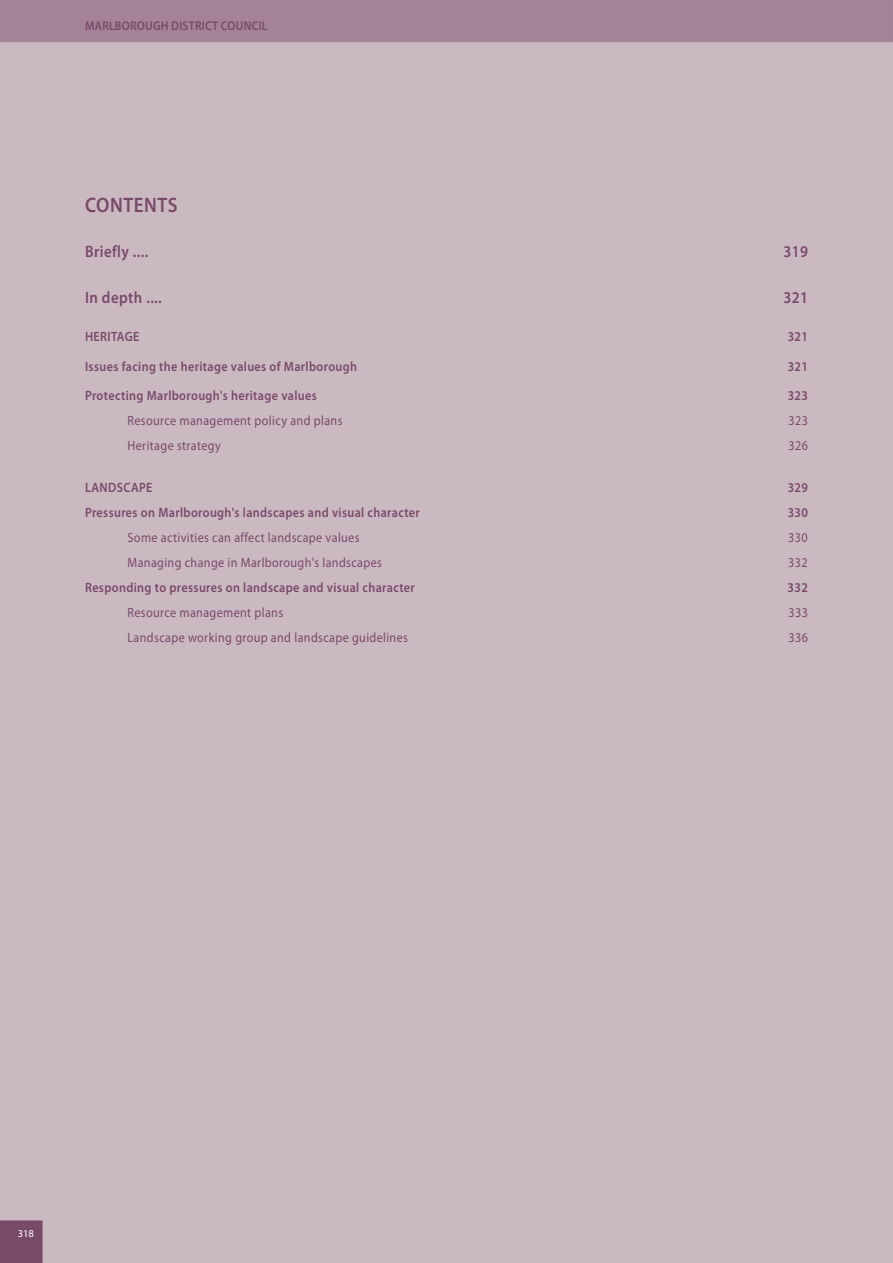
<style>
.page{position:relative;width:893px;height:1263px;background:#fff}
.page>*{position:absolute;margin:0;border:0;box-sizing:border-box;transform-origin:0 0}
.t1{font:600 21px "Myriad Pro";color:#79496a;scale:.9 1}
.t2{font:600 16.5px "Myriad Pro";letter-spacing:.03em;color:#79496a;scale:.9 1}
.t3{font:600 13.5px "Myriad Pro";letter-spacing:.03em;color:#79496a;scale:.9 1}
.t4{font:13.5px "Myriad Pro";letter-spacing:.03em;color:#79496a;scale:.9 1}
.t5{font:600 12.75px "Myriad Pro";letter-spacing:.02em;color:#79496a;scale:.9 1}
.t6{font:10.5px "Myriad Pro";color:#fff}
</style>
<div class="page">
<div style="left:0;top:43px;width:893px;height:1220px;background:#cbb9c2"></div>
<div style="left:0;top:1220px;width:43px;height:43px;background:#79496a"></div>
<div style="left:0;top:0;width:893px;height:43px;background:#a48396"></div>
<p class="t5" style="left:85px;top:18px;width:204px">Marlborough District Council</p>
<h1 class="t1" style="left:85px;top:192px;width:14px">CONTENTS</h1>
<p class="t2" style="left:85px;top:241px;width:72px">Briefly ....</p>
<p class="t2" style="left:783px;top:241px;width:29px">319</p>
<p class="t2" style="left:85px;top:287px;width:87px">In depth ....</p>
<p class="t2" style="left:783px;top:287px;width:29px">321</p>
<p class="t3" style="left:85px;top:328px;width:14px">HERITAGE</p>
<p class="t3" style="left:788px;top:328px;width:24px">321</p>
<p class="t3" style="left:85px;top:358px;width:304px">Issues facing the heritage values of Marlborough</p>
<p class="t3" style="left:788px;top:358px;width:24px">321</p>
<p class="t3" style="left:85px;top:387px;width:259px">Protecting Marlborough's heritage values</p>
<p class="t3" style="left:788px;top:387px;width:24px">323</p>
<p class="t4" style="left:128px;top:413px;width:240px">Resource management policy and plans</p>
<p class="t4" style="left:788px;top:413px;width:23px">323</p>
<p class="t4" style="left:128px;top:438px;width:105px">Heritage strategy</p>
<p class="t4" style="left:788px;top:438px;width:23px">326</p>
<p class="t3" style="left:85px;top:479px;width:88px">LAN DSCAPE</p>
<p class="t3" style="left:788px;top:479px;width:24px">329</p>
<p class="t3" style="left:85px;top:504px;width:374px">Pressures on Marlborough's landscapes and visual character</p>
<p class="t3" style="left:788px;top:504px;width:24px">330</p>
<p class="t4" style="left:128px;top:530px;width:259px">Some activities can affect landscape values</p>
<p class="t4" style="left:788px;top:530px;width:23px">330</p>
<p class="t4" style="left:128px;top:555px;width:284px">Managing change in Marlborough's landscapes</p>
<p class="t4" style="left:788px;top:555px;width:23px">332</p>
<p class="t3" style="left:85px;top:579px;width:368px">Responding to pressures on landscape and visual character</p>
<p class="t3" style="left:788px;top:579px;width:24px">332</p>
<p class="t4" style="left:128px;top:605px;width:174px">Resource management plans</p>
<p class="t4" style="left:788px;top:605px;width:23px">333</p>
<p class="t4" style="left:128px;top:630px;width:313px">Landscape working group and landscape guidelines</p>
<p class="t4" style="left:788px;top:630px;width:23px">336</p>
<p class="t6" style="left:18px;top:1227px;width:18px">318</p>
</div>
